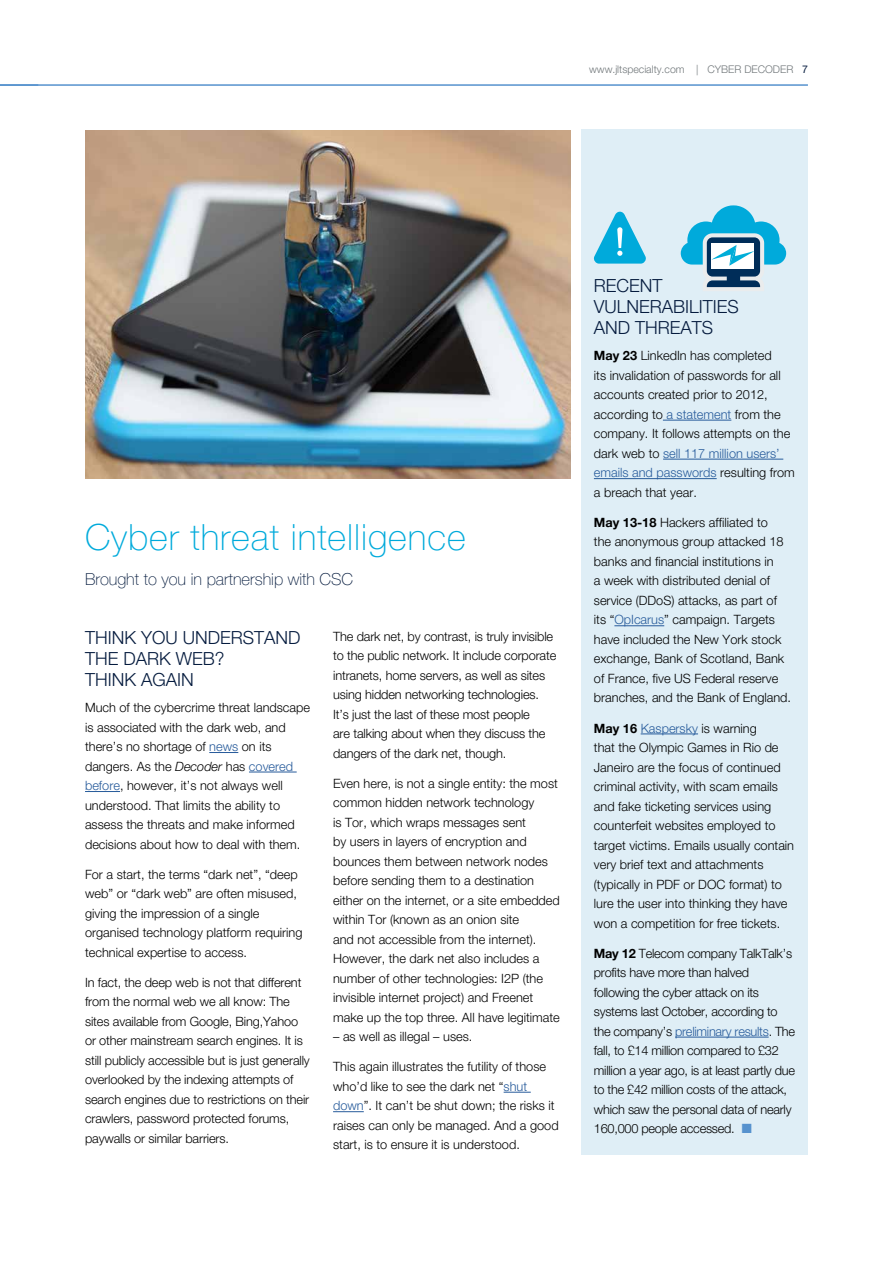
<style>
.page{position:relative;width:893px;height:1263px;background:#fff}
.page>*{position:absolute;margin:0;border:0;box-sizing:border-box;transform-origin:0 0}
.t1{font:100 36px "Helvetica Neue LT Pro";letter-spacing:.025em;color:#00aadb}
.t2{font:300 18px/21px "Helvetica Neue LT Pro";color:#051b3e}
.t3{font:100 16.5px "Helvetica Neue LT Pro";color:#051b3e}
.t4{font:300 12.75px/19.5px "Helvetica Neue LT Pro";color:#000}
.t5{font:300 12.75px/19.5px "Helvetica Neue LT Pro";letter-spacing:-.02em;color:#000}
.t6{font:300 10.5px "Helvetica Neue LT Pro";color:#71777a}
.s1{font-weight:400;color:#051b3e}
.s2{color:#275b9b}
.s3{font-style:italic}
.s4{font-weight:700}
</style>
<div class="page">
<div style="left:581px;top:129px;width:227px;height:1026px;background:#dfeef6"></div>
<hr style="left:0;top:84px;width:808px;height:2px;background:#5692ce">
<hr style="left:663px;top:420px;width:68px;height:1px;background:#275b9b">
<hr style="left:663px;top:459px;width:120px;height:1px;background:#275b9b">
<hr style="left:594px;top:478px;width:123px;height:1px;background:#275b9b">
<hr style="left:614px;top:625px;width:50px;height:1px;background:#275b9b">
<hr style="left:641px;top:734px;width:57px;height:1px;background:#275b9b">
<hr style="left:675px;top:1037px;width:94px;height:1px;background:#275b9b">
<svg style="left:209px;top:752px;width:29px;height:1px"></svg>
<hr style="left:249px;top:772px;width:48px;height:1px;background:#275b9b">
<hr style="left:85px;top:791px;width:35px;height:1px;background:#275b9b">
<svg style="left:504px;top:1092px;width:27px;height:1px"></svg>
<hr style="left:333px;top:1111px;width:31px;height:1px;background:#275b9b">
<img style="left:85px;top:131px;width:485px;height:347px">
<svg style="left:593px;top:212px;width:53px;height:52px"></svg>
<svg style="left:681px;top:205px;width:105px;height:86px"></svg>
<p class="t6" style="left:589px;top:63px;width:220px">www.jltspecialty.com | CYBER DECODER <span class="s1">7</span></p>
<h1 class="t1" style="left:85px;top:516px;width:382px">Cyber threat intelligence</h1>
<p class="t3" style="left:85px;top:570px;width:270px">Brought to you in partnership with CSC</p>
<h2 class="t2" style="left:85px;top:627px;width:217px">THINK YOU UNDERSTAND<br>THE DARK WEB?<br>THINK AGAIN</h2>
<p class="t4" style="left:85px;top:698px;width:227px">Much of the cybercrime threat landscape is associated with the dark web, and there’s no shortage of <span class="s2">news</span> on its dangers. As the <span class="s3">Decoder</span> has <span class="s2">covered before</span>, however, it’s not always well understood. That limits the ability to assess the threats and make informed decisions about how to deal with them.</p>
<p class="t4" style="left:85px;top:864px;width:219px">For a start, the terms “dark net”, “deep web” or “dark web” are often misused, giving the impression of a single organised technology platform requiring technical expertise to access.</p>
<p class="t4" style="left:85px;top:972px;width:226px">In fact, the deep web is not that different from the normal web we all know: The sites available from Google, Bing,Yahoo or other mainstream search engines. It is still publicly accessible but is just generally overlooked by the indexing attempts of search engines due to restrictions on their crawlers, password protected forums, paywalls or similar barriers.</p>
<p class="t4" style="left:333px;top:626px;width:225px">The dark net, by contrast, is truly invisible to the public network. It include corporate intranets, home servers, as well as sites using hidden networking technologies.<br>It’s just the last of these most people<br>are talking about when they discuss the dangers of the dark net, though.</p>
<p class="t4" style="left:333px;top:773px;width:228px">Even here, is not a single entity: the most common hidden network technology<br>is Tor, which wraps messages sent<br>by users in layers of encryption and bounces them between network nodes before sending them to a destination either on the internet, or a site embedded within Tor (known as an onion site<br>and not accessible from the internet).<br>However, the dark net also includes a number of other technologies: I2P (the invisible internet project) and Freenet make up the top three. All have legitimate</p>
<p class="t4" style="left:333px;top:1026px;width:141px">– as well as illegal – uses.</p>
<p class="t4" style="left:333px;top:1057px;width:227px">This again illustrates the futility of those who’d like to see the dark net “<span class="s2">shut down</span>”. It can’t be shut down; the risks it raises can only be managed. And a good start, is to ensure it is understood.</p>
<h2 class="t2" style="left:594px;top:275px;width:147px">RECENT<br>VULNERABILITIES<br>AND THREATS</h2>
<p class="t4" style="left:594px;top:346px;width:202px"><span class="s4">May 23</span> LinkedIn has completed<br>its invalidation of passwords for all accounts created prior to 2012, according to <span class="s2">a statement</span> from the company. It follows attempts on the dark web to <span class="s2">sell 117 million users’ emails and passwords</span> resulting from a breach that year.</p>
<p class="t4" style="left:594px;top:512px;width:199px"><span class="s4">May 13-18</span> Hackers affiliated to<br>the anonymous group attacked 18 banks and financial institutions in<br>a week with distributed denial of service (DDoS) attacks, as part of its “<span class="s2">OpIcarus</span>” campaign. Targets have included the New York stock exchange, Bank of Scotland, Bank of France, five US Federal reserve branches, and the Bank of England.</p>
<p class="t4" style="left:594px;top:718px;width:202px"><span class="s4">May 16</span> <span class="s2">Kaspersky</span> is warning<br>that the Olympic Games in Rio de Janeiro are the focus of continued criminal activity, with scam emails and fake ticketing services using counterfeit websites employed to target victims. Emails usually contain very brief text and attachments (typically in PDF or DOC format) to lure the user into thinking they have won a competition for free tickets.</p>
<p class="t5" style="left:594px;top:943px;width:203px"><span class="s4">May 12</span> Telecom company TalkTalk’s profits have more than halved following the cyber attack on its systems last October, according to the company’s <span class="s2">preliminary results</span>. The fall, to £14 million compared to £32 million a year ago, is at least partly due to the £42 million costs of the attack, which saw the personal data of nearly 160,000 people accessed.</p>
</div>
